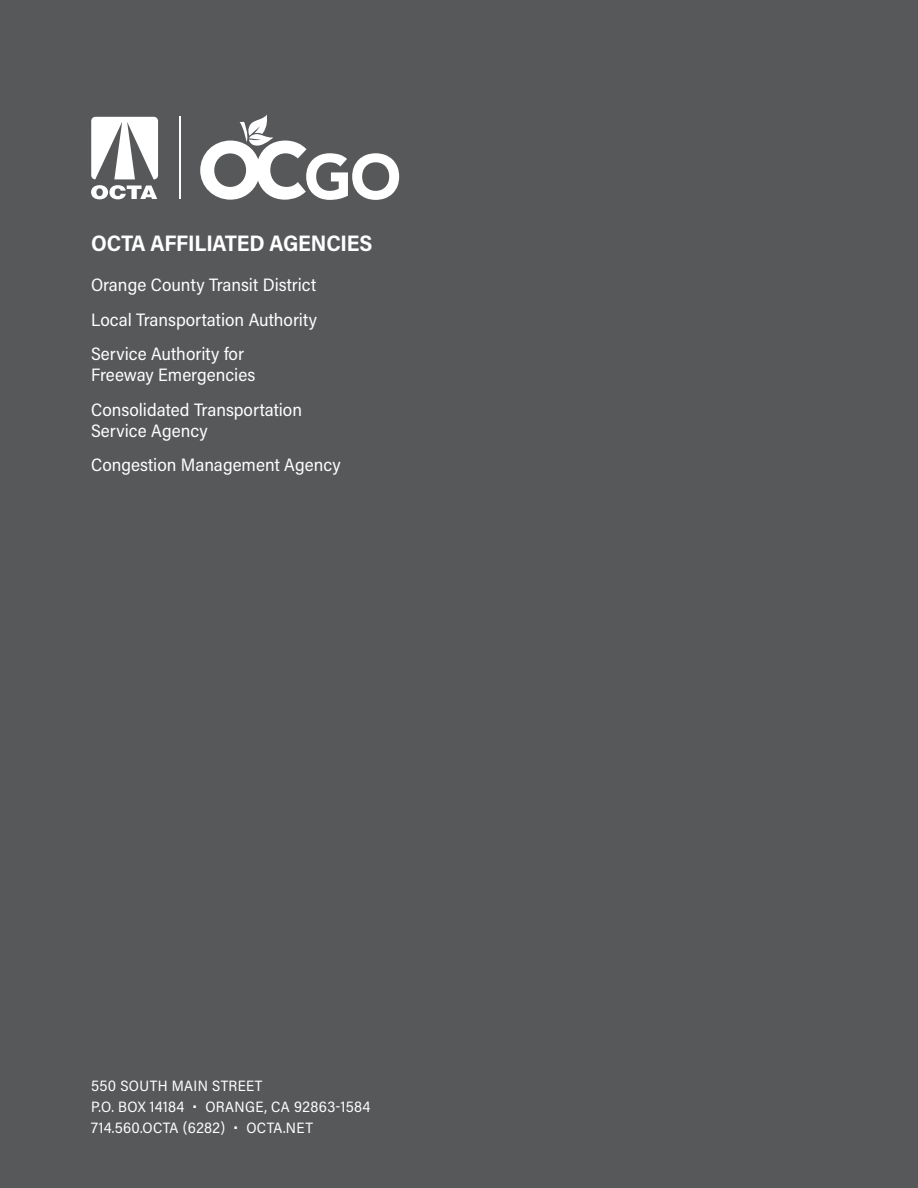
<style>
.page{position:relative;width:918px;height:1188px;background:#57585a}
.page>*{position:absolute;margin:0;border:0;box-sizing:border-box;transform-origin:0 0}
.t1{font:700 22.5px "Acumin Pro Semi Cond";letter-spacing:-.01em;color:#fff}
.t2{font:18px/34.5px "Acumin Pro Semi Cond";color:#fff;text-align:justify}
.t3{font:15px/21px "Acumin Pro Semi Cond";letter-spacing:.025em;color:#fff}
</style>
<div class="page">
<hr style="left:179px;top:116px;width:2px;height:83px;background:#fff">
<svg style="left:200px;top:114px;width:199px;height:86px"></svg>
<svg style="left:91px;top:185px;width:66px;height:14px"></svg>
<svg style="left:91px;top:117px;width:67px;height:62px"></svg>
<h3 class="t1" style="left:91px;top:227px;width:283px">OCTA AFFILIATED AGENCIES</h3>
<p class="t2" style="left:91px;top:267px;width:228px">Orange County Transit District Local Transportation Authority Service Authority for</p>
<p class="t2" style="left:91px;top:357px;width:166px">Freeway Emergencies</p>
<p class="t2" style="left:91px;top:398px;width:212px;line-height:21px">Consolidated Transportation<br>Service Agency</p>
<p class="t2" style="left:91px;top:447px;width:251px">Congestion Management Agency</p>
<p class="t3" style="left:91px;top:1075px;width:173px">550 SOUTH MAIN STREET</p>
<p class="t3" style="left:91px;top:1096px;width:281px">P.O. BOX 14184 • ORANGE, CA 92863-1584<br>714.560.OCTA (6282) • OCTA.NET</p>
</div>
